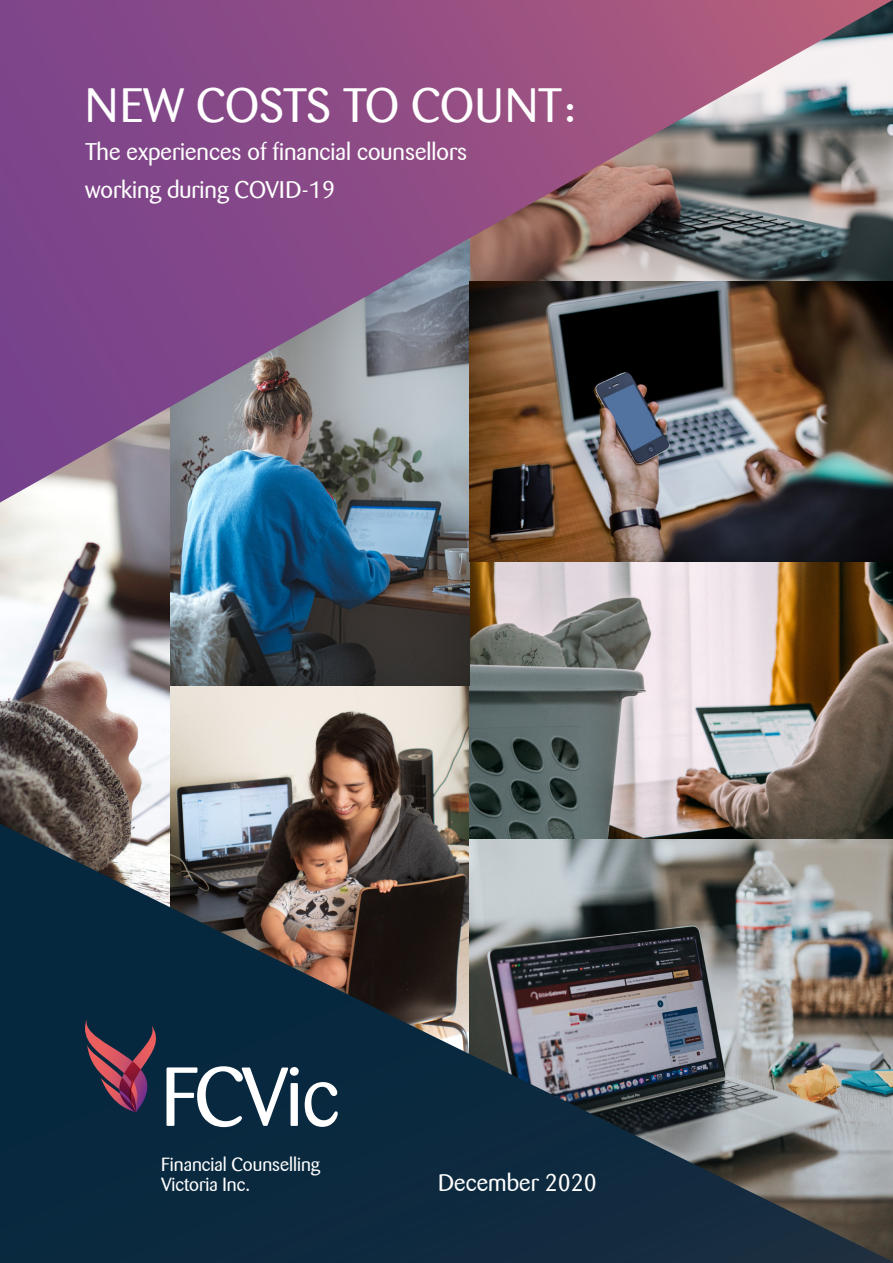
<style>
.page{position:relative;width:893px;height:1263px;background:#fff}
.page>*{position:absolute;margin:0;border:0;box-sizing:border-box;transform-origin:0 0}
.t1{font:82.65px "Barmeno";letter-spacing:-.03em;color:#fff}
.Subheading{font:48px "Barmeno";color:#fff}
.Subheading-2{font:24px "Barmeno";color:#fff}
.t2{font:19.05px/19.8px "Barmeno";color:#fff}
</style>
<div class="page">
<img style="left:0;top:502px;width:170px;height:322px">
<img style="left:170px;top:502px;width:299px;height:322px">
<img style="left:469px;top:562px;width:424px;height:262px">
<img style="left:469px;top:502px;width:424px;height:60px">
<img style="left:0;top:0;width:893px;height:502px">
<img style="left:0;top:824px;width:893px;height:439px">
<svg style="left:85px;top:1019px;width:71px;height:93px;background:#4e344b"></svg>
<p class="Subheading" style="left:85px;top:77px;width:493px">NEW COSTS TO COUNT:</p>
<p class="Subheading-2" style="left:85px;top:137px;width:383px">The experiences of financial counsellors</p>
<p class="Subheading-2" style="left:85px;top:175px;width:252px">working during COVID-19</p>
<h1 class="t1" style="left:161px;top:1049px;width:180px">FCVic</h1>
<p class="t2" style="left:161px;top:1155px;width:160px">Financial Counselling<br>Victoria Inc.</p>
<p class="Subheading-2" style="left:438px;top:1169px;width:160px">December 2020</p>
</div>
